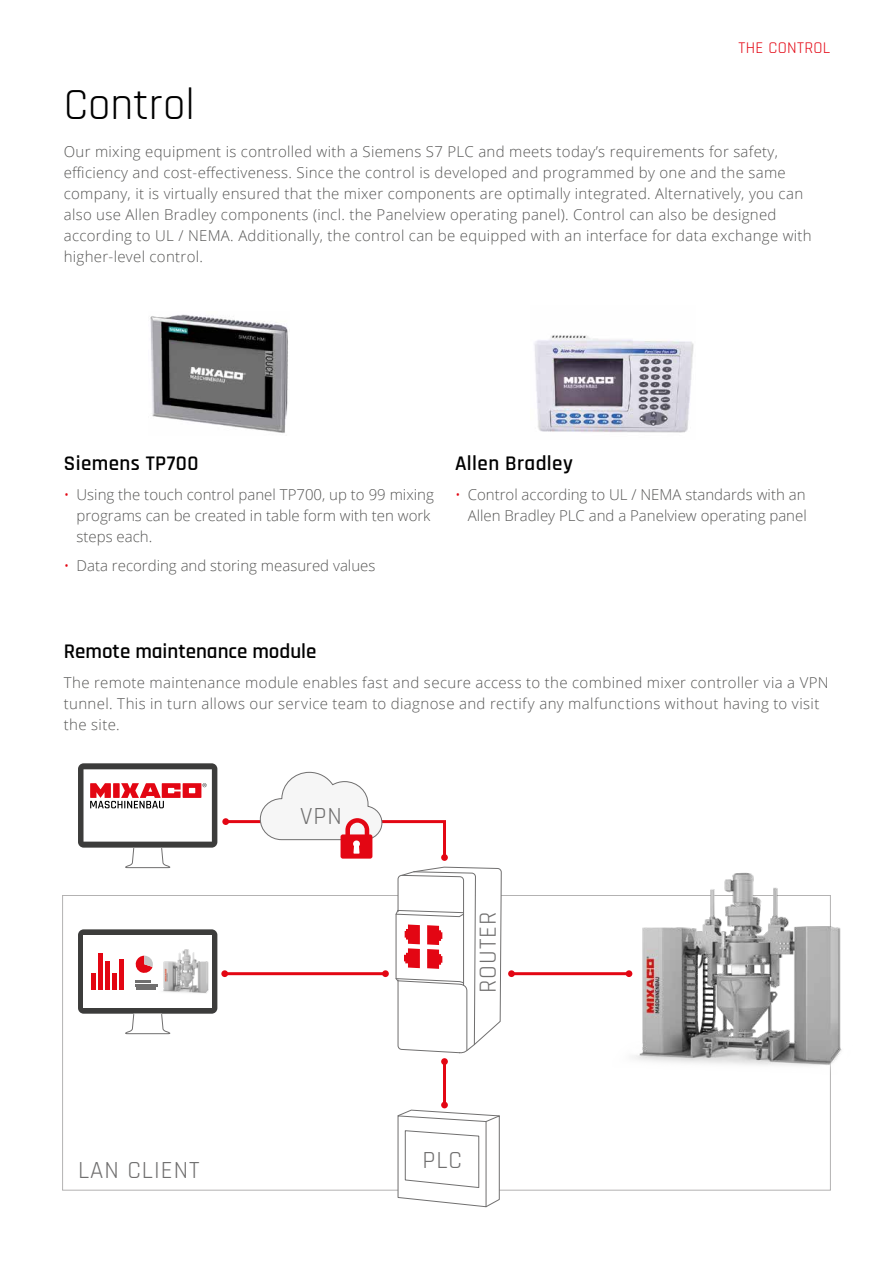
<style>
.page{position:relative;width:893px;height:1263px;background:#fff}
.page>*{position:absolute;margin:0;border:0;box-sizing:border-box;transform-origin:0 0}
.t1{font:45px "Rajdhani";color:#000}
.t2{font:24.9px "Rajdhani";letter-spacing:.04em;color:#706f6f}
.t3{font:600 21px "Rajdhani";letter-spacing:.01em;color:#000}
.t4{font:16.5px "Rajdhani";letter-spacing:.02em;color:#e30613}
.t5{font:300 15px/21px "Open Sans";letter-spacing:.02em;color:#575756}
.t6{font:300 15px/21px "Open Sans";color:#575756;text-align:right}
.s1{color:#e30613}
</style>
<div class="page">
<svg style="left:397px;top:1109px;width:103px;height:99px"></svg>
<svg style="left:223px;top:771px;width:279px;height:283px"></svg>
<hr style="left:443px;top:1061px;width:3px;height:44px;background:#e30613">
<div style="left:441px;top:1058px;width:7px;height:7px;background:#e30613;border-radius:50%"></div>
<div style="left:441px;top:1102px;width:7px;height:6px;background:#e30613;border-radius:50%"></div>
<hr style="left:225px;top:972px;width:161px;height:3px;background:#e30613">
<div style="left:382px;top:970px;width:7px;height:7px;background:#e30613;border-radius:50%"></div>
<div style="left:221px;top:970px;width:7px;height:7px;background:#e30613;border-radius:50%"></div>
<hr style="left:511px;top:972px;width:118px;height:3px;background:#e30613">
<div style="left:508px;top:970px;width:7px;height:7px;background:#e30613;border-radius:50%"></div>
<svg style="left:78px;top:929px;width:139px;height:106px"></svg>
<img style="left:534px;top:335px;width:160px;height:98px">
<img style="left:150px;top:314px;width:138px;height:119px">
<img style="left:157px;top:948px;width:52px;height:47px">
<svg style="left:78px;top:763px;width:139px;height:106px"></svg>
<img style="left:612px;top:872px;width:230px;height:224px">
<p class="t4" style="left:738px;top:39px;width:93px">THE CONTROL</p>
<h1 class="t1" style="left:64px;top:79px;width:132px">Control</h1>
<p class="t5" style="left:64px;top:141px;width:749px">Our mixing equipment is controlled with a Siemens S7 PLC and meets today’s requirements for safety, efficiency and cost-effectiveness. Since the control is developed and programmed by one and the same company, it is virtually ensured that the mixer components are optimally integrated. Alternatively, you can also use Allen Bradley components (incl. the Panelview operating panel). Control can also be designed according to UL / NEMA. Additionally, the control can be equipped with an interface for data exchange with higher-level control.</p>
<h3 class="t3" style="left:64px;top:451px;width:136px">Siemens TP700</h3>
<p class="t6" style="left:77px;top:484px;width:359px;text-align:left;text-indent:-13px"><span class="s1">•</span> Using the touch control panel TP700, up to 99 mixing programs can be created in table form with ten work steps each.</p>
<p class="t6" style="left:64px;top:555px;width:313px"><span class="s1">•</span> Data recording and storing measured values</p>
<h3 class="t3" style="left:455px;top:451px;width:119px">Allen Bradley</h3>
<p class="t6" style="left:455px;top:484px;width:353px"><span class="s1">•</span> Control according to UL / NEMA standards with an<br>Allen Bradley PLC and a Panelview operating panel</p>
<h3 class="t3" style="left:64px;top:639px;width:254px">Remote maintenance module</h3>
<p class="t5" style="left:64px;top:671px;width:766px">The remote maintenance module enables fast and secure access to the combined mixer controller via a VPN tunnel. This in turn allows our service team to diagnose and rectify any malfunctions without having to visit the site.</p>
<h2 class="t2" style="left:78px;top:1155px;width:123px">LAN CLIENT</h2>
<h2 class="t2" style="left:300px;top:801px;width:43px">VPN</h2>
<h2 class="t2" style="left:474px;top:993px;width:83px;rotate:-90deg">ROUTER</h2>
<h2 class="t2" style="left:422px;top:1145px;width:41px">PLC</h2>
</div>
